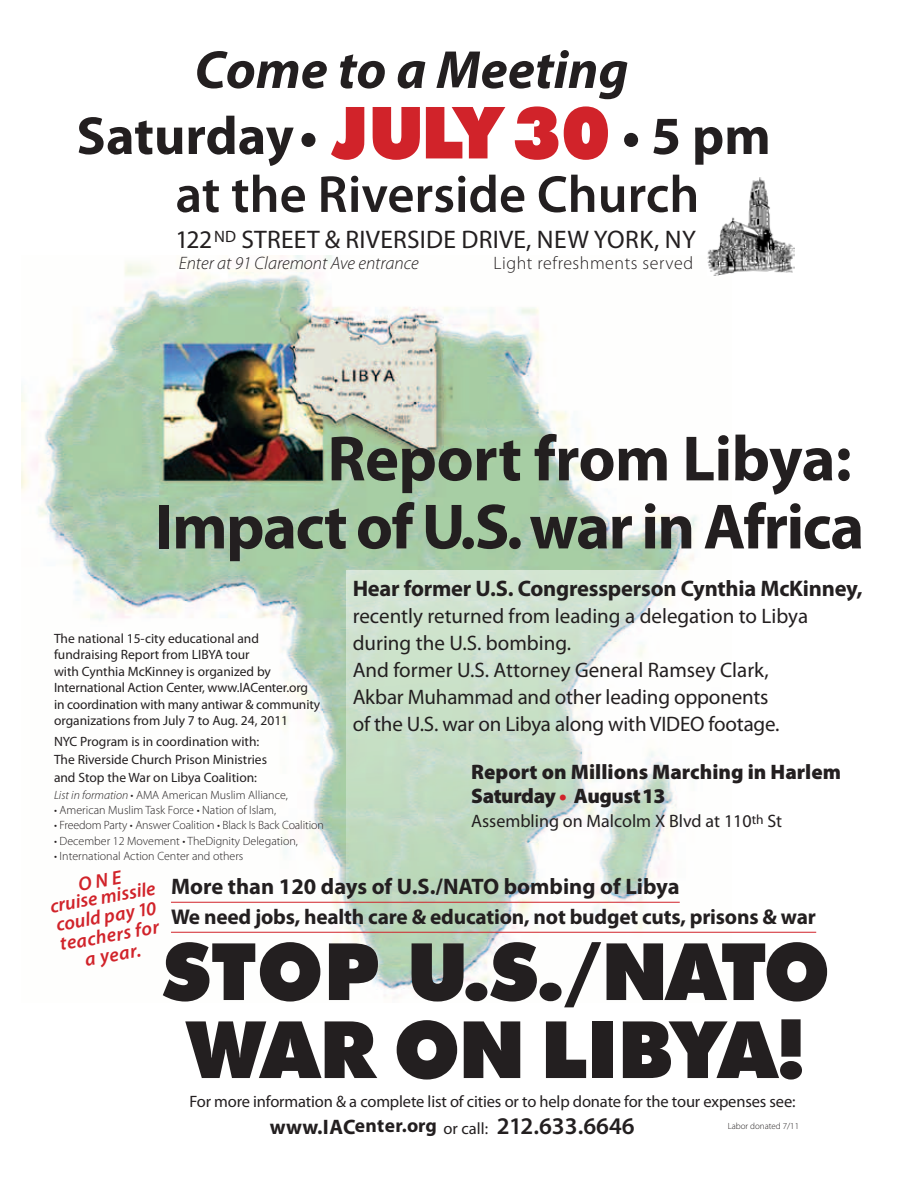
<style>
.page{position:relative;width:918px;height:1188px;background:#fff}
.page>*{position:absolute;margin:0;border:0;box-sizing:border-box;transform-origin:0 0}
.t1{font:900 79.2px/78px "Futura BT";letter-spacing:-.01em;color:#231f20;text-align:center}
.t2{font:700 64.5px/68.1px "Myriad Pro";letter-spacing:-.02em;color:#231f20;text-align:right}
.t3{font:italic 700 54px/66px "Myriad Pro";color:#231f20;text-align:center}
.t4{font:600 52.5px "Myriad Pro";color:#231f20}
.t5{font:25.5px "Myriad Pro";letter-spacing:.01em;color:#231f20}
.t6{font:600 24px "Myriad Pro";color:#231f20}
.t7{font:700 22.5px "Myriad Pro";letter-spacing:-.01em;color:#231f20}
.t8{font:700 21.3px "Myriad Pro";letter-spacing:-.01em;color:#231f20}
.t9{font:21px/27px "Myriad Pro";letter-spacing:-.005em;color:#231f20}
.t10{font:900 21px/24px "Myriad Pro";color:#231f20}
.t11{font:italic 600 19.5px/19.5px "Myriad Pro";color:#d1232a;text-align:center}
.t12{font:18px "Myriad Pro";color:#231f20}
.t13{font:italic 300 18px "Myriad Pro";color:#231f20}
.t14{font:300 18px "Myriad Pro";letter-spacing:.03em;color:#231f20}
.t15{font:16.5px "Myriad Pro";letter-spacing:-.01em;color:#231f20}
.t16{font:13.5px/16.5px "Myriad Pro";color:#231f20}
.t17{font:300 12px "Myriad Pro";color:#231f20}
.t18{font:300 9px "Myriad Pro";color:#231f20}
.s1{font-style:normal}
.s2{font-family:"Futura BT";font-weight:900;font-style:normal;font-size:72px;color:#d1232a}
.s3{font-style:italic}
.s4{color:#d1232a}
.s5{font-weight:700;font-size:21px}
.s6{font-weight:700;font-size:19.5px}
.s7{font-weight:400;font-size:16.5px}
</style>
<div class="page">
<img style="left:21px;top:255px;width:676px;height:730px">
<svg style="left:346px;top:571px;width:457px;height:427px"></svg>
<img style="left:707px;top:177px;width:87px;height:99px">
<hr style="left:171px;top:902px;width:509px;height:1px;background:#d1232a">
<hr style="left:171px;top:932px;width:645px;height:1px;background:#d1232a">
<h3 class="t3" style="left:76px;top:35px;width:696px">Come to a Meeting<br><span class="s1">Saturday •</span> <span class="s2">JULY 30</span> <span class="s1">• 5 pm</span></h3>
<h3 class="t4" style="left:176px;top:161px;width:525px">at the Riverside Church</h3>
<h3 class="t5" style="left:176px;top:224px;width:522px">122<sup>nd</sup> Street &amp; Riverside Drive, N ew York, NY</h3>
<h3 class="t13" style="left:179px;top:252px;width:241px">Enter at 91 Claremont Ave entrance</h3>
<h3 class="t14" style="left:493px;top:252px;width:201px">Light refreshments served</h3>
<h2 class="t2" style="left:155px;top:422px;width:711px">Report from Libya:<br>Impact of U.S. war in Africa</h2>
<h3 class="t7" style="left:353px;top:574px;width:511px">Hear former U.S. Congressperson Cynthia McKinney,</h3>
<h3 class="t9" style="left:353px;top:602px;width:457px">recently returned from leading a delegation to Libya during the U.S. bombing.<br>And former U.S. Attorney General Ramsey Clark, Akbar Muhammad and other leading opponents<br>of the U.S. war on Libya along with VIDEO</h3>
<p class="t16" style="left:54px;top:630px;width:268px">The national 15-city educational and fundraising Report from LIBYA tour<br>with Cynthia McKinney is organized by<br>I nternational Action Center, www.IACenter.org in coordination with many antiwar &amp; community organizations from July 7 to Aug. 24, 2011</p>
<p class="t16" style="left:54px;top:732px;width:215px;line-height:18px">NYC Program is in coordination with:<br>The Riverside Church Prison Ministries and Stop the War on Libya Coalition:</p>
<p class="t17" style="left:54px;top:787px;width:235px"><span class="s3">List in formation</span> • AMA American Muslim Alliance,</p>
<p class="t17" style="left:54px;top:802px;width:224px">• American Muslim Task Force • Nation of Islam,</p>
<p class="t17" style="left:54px;top:817px;width:271px">• Freedom Party • Answer Coalition • Black Is Back Coalition</p>
<p class="t17" style="left:54px;top:834px;width:245px">• December 12 Movement • TheDignity Delegation,</p>
<p class="t17" style="left:54px;top:849px;width:191px">• International Action Center and others</p>
<h3 class="t7" style="left:171px;top:872px;width:510px">More than 120 days of U.S./NATO bombing of Libya</h3>
<h3 class="t8" style="left:171px;top:903px;width:647px">We need jobs, health care &amp; education, not budget cuts, prisons &amp; war</h3>
<h3 class="t9" style="left:709px;top:710px;width:72px">footage.</h3>
<h3 class="t10" style="left:471px;top:759px;width:371px">Report on Millions Marching in Harlem<br>Saturday <span class="s4">•</span> August 13</h3>
<h3 class="t12" style="left:471px;top:810px;width:313px">Assembling on Malcolm X Blvd at 110<sup>th</sup> St</h3>
<h3 class="t11" style="left:46px;top:881px;width:108px;line-height:16.5px;rotate:-10deg">ONE<br>cruise missile</h3>
<h3 class="t11" style="left:55px;top:915px;width:103px;rotate:-10deg">could pay 10 teachers for a year.</h3>
<h1 class="t1" style="left:163px;top:932px;width:645px">STOP U.S./NATO<br>WAR ON LIBYA!</h1>
<p class="t15" style="left:189px;top:1091px;width:608px">For more information &amp; a complete list of cities or to help donate for the tour expenses see:</p>
<h3 class="t6" style="left:270px;top:1110px;width:367px"><span class="s5">www.IAC</span><span class="s6">enter.org</span> <span class="s7">or call:</span> 212.633.6646</h3>
<p class="t18" style="left:728px;top:1120px;width:73px">Labor donated 7/11</p>
</div>
